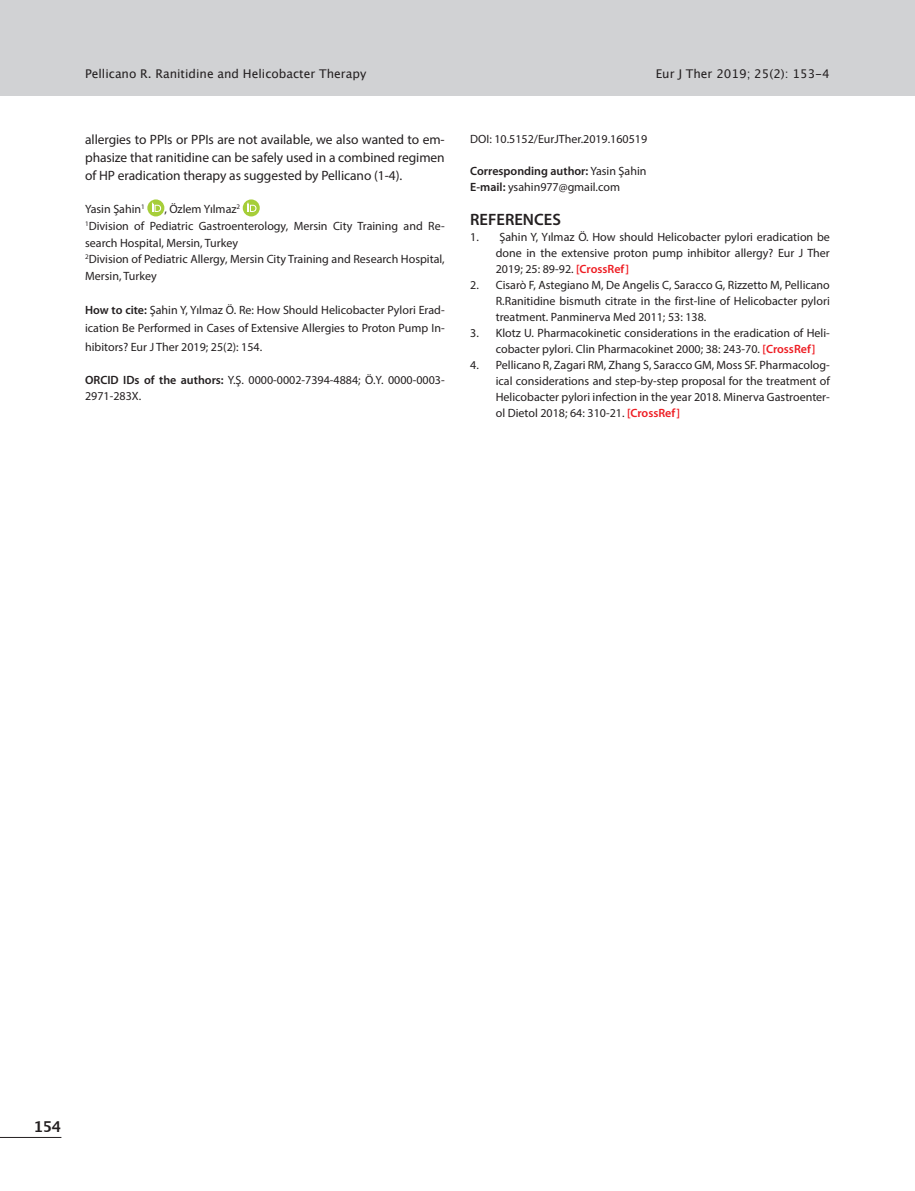
<style>
.page{position:relative;width:915px;height:1191px;background:#fff}
.page>*{position:absolute;margin:0;border:0;box-sizing:border-box;transform-origin:0 0}
.t1{font:600 16.5px "Myriad Pro";color:#231f20}
.t2{font:700 15px "Lucida Grande";color:#231f20}
.t3{font:13.5px/18px "Myriad Pro";letter-spacing:-.005em;color:#231f20;text-align:justify}
.t4{font:12px/16px "Myriad Pro";color:#231f20}
.t5{font:12px "Lucida Grande";color:#231f20}
.t6{font:600 12px "Myriad Pro";color:#231f20}
.s1{font-weight:600}
.s2{font-weight:400}
.s3{font-weight:600;color:#ee1d23}
</style>
<div class="page">
<div style="left:147px;top:199px;width:17px;height:17px;background:#a6ce39;border-radius:50%"></div>
<svg style="left:152px;top:203px;width:9px;height:9px"></svg>
<div style="left:243px;top:199px;width:17px;height:17px;background:#a6ce39;border-radius:50%"></div>
<svg style="left:247px;top:203px;width:9px;height:9px"></svg>
<div style="left:0;top:0;width:914px;height:95px;background:#d1d2d4"></div>
<hr style="left:0;top:1137px;width:61px;height:1px;background:#231f20">
<p class="t5" style="left:85px;top:66px;width:282px">Pellicano R. Ranitidine and Helicobacter Therapy</p>
<p class="t5" style="left:655px;top:66px;width:175px">Eur J Ther 2019; 25(2): 153-4</p>
<p class="t3" style="left:85px;top:130px;width:361px">allergies to PPIs or PPIs are not available, we also wanted to em&shy;phasize that ranitidine can be safely used in a combined regimen of HP eradication therapy as suggested by Pellicano (1-4).</p>
<p class="t4" style="left:85px;top:201px;width:61px">Yasin Şahin<sup>1</sup></p>
<p class="t4" style="left:164px;top:201px;width:77px">, Özlem Yılmaz<sup>2</sup></p>
<p class="t4" style="left:85px;top:217px;width:361px;line-height:16.5px"><sup>1</sup>Division of Pediatric Gastroenterology, Mersin City Training and Re&shy;search Hospital, Mersin, Turkey</p>
<p class="t4" style="left:85px;top:251px;width:361px;line-height:16.5px"><sup>2</sup>Division of Pediatric Allergy, Mersin City Training and Research Hospital,<br>Mersin, Turkey</p>
<p class="t4" style="left:85px;top:301px;width:361px;line-height:18px;text-align:justify"><span class="s1">How to cite:</span> Şahin Y, Yılmaz Ö. Re: How Should Helicobacter Pylori Erad&shy;ication Be Performed in Cases of Extensive Allergies to Proton Pump In&shy;hibitors? Eur J Ther 2019; 25(2): 154.</p>
<p class="t4" style="left:85px;top:371px;width:361px;line-height:16.5px"><span class="s1">ORCID IDs of the authors:</span> Y.Ş. 0000-0002-7394-4884; Ö.Y. 0000-0003-<br>2971-283X.</p>
<p class="t4" style="left:470px;top:131px;width:178px">DOI: 10.5152/EurJTher.2019.160519</p>
<p class="t6" style="left:470px;top:163px;width:178px">Corresponding author: <span class="s2">Yasin Şahin</span></p>
<p class="t4" style="left:470px;top:179px;width:151px"><span class="s1">E-mail:</span> ysahin977@gmail.com</p>
<p class="t1" style="left:470px;top:209px;width:92px">REFERENCES</p>
<p class="t4" style="left:495px;top:228px;width:335px;text-align:justify;text-indent:-26px">1. Şahin Y, Yılmaz Ö. How should Helicobacter pylori eradication be done in the extensive proton pump inhibitor allergy? Eur J Ther 2019; 25: 89-92. <span class="s3">[CrossRef]</span></p>
<p class="t4" style="left:495px;top:276px;width:335px;text-align:justify;text-indent:-26px">2. Cisarò F, Astegiano M, De Angelis C, Saracco G, Rizzetto M, Pellicano R.Ranitidine bismuth citrate in the first-line of Helicobacter pylori treatment. Panminerva Med 2011; 53: 138.</p>
<p class="t4" style="left:495px;top:324px;width:335px;text-indent:-26px">3. Klotz U. Pharmacokinetic considerations in the eradication of Heli&shy;cobacter pylori. Clin Pharmacokinet 2000; 38: 243-70. <span class="s3">[CrossRef]</span></p>
<p class="t4" style="left:495px;top:356px;width:335px;text-align:justify;text-indent:-26px">4. Pellicano R, Zagari RM, Zhang S, Saracco GM, Moss SF. Pharmacolog&shy;ical considerations and step-by-step proposal for the treatment of Helicobacter pylori infection in the year 2018. Minerva Gastroenter&shy;ol Dietol 2018; 64: 310-21. <span class="s3">[CrossRef]</span></p>
<p class="t2" style="left:33px;top:1114px;width:29px">154</p>
</div>
